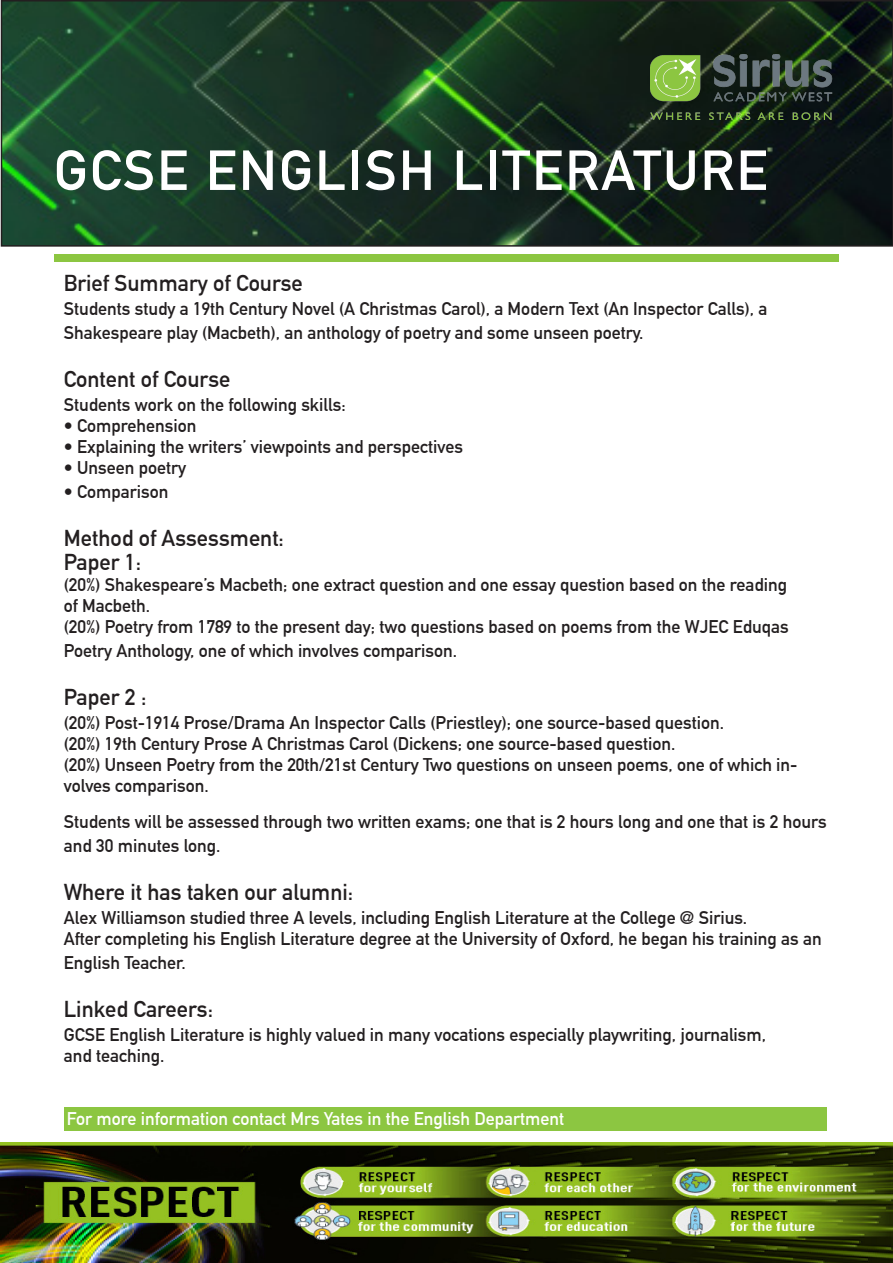
<style>
.page{position:relative;width:893px;height:1263px;background:#fff}
.page>*{position:absolute;margin:0;border:0;box-sizing:border-box;transform-origin:0 0}
.t1{font:700 55.5px "DIN Alternate";letter-spacing:.04em;color:#fff}
.t2{font:700 22.5px "DIN Alternate";color:#231f20}
.t3{font:700 18px/24px "DIN Alternate";color:#231f20}
.t4{font:700 18px "DIN Alternate";color:#fff}
</style>
<div class="page">
<img style="left:4px;top:3px;width:886px;height:241px">
<div style="left:1px;top:0;width:892px;height:247px;border:2px solid #231f20"></div>
<img style="left:651px;top:54px;width:187px;height:66px">
<div style="left:54px;top:255px;width:785px;height:7px;background:#8cc641"></div>
<div style="left:64px;top:1108px;width:763px;height:23px;background:#8cc641"></div>
<img style="left:0;top:1142px;width:893px;height:121px">
<p class="t1" style="left:54px;top:128px;width:715px">GCSE ENGLISH LITERATURE</p>
<p class="t2" style="left:64px;top:266px;width:241px">Brief Summary of Course</p>
<p class="t3" style="left:64px;top:296px;width:705px">Students study a 19th Century Novel (A Christmas Carol), a Modern Text (An Inspector Calls), a</p>
<p class="t3" style="left:64px;top:320px;width:581px">Shakespeare play (Macbeth), an anthology of poetry and some unseen poetry.</p>
<p class="t2" style="left:64px;top:362px;width:168px">Content of Course</p>
<p class="t3" style="left:64px;top:392px;width:284px">Students work on the following skills:</p>
<p class="t3" style="left:64px;top:413px;width:134px">• Comprehension</p>
<p class="t3" style="left:64px;top:434px;width:401px">• Explaining the writers’ viewpoints and perspectives</p>
<p class="t3" style="left:64px;top:455px;width:124px">• Unseen poetry</p>
<p class="t3" style="left:64px;top:479px;width:106px">• Comparison</p>
<p class="t2" style="left:64px;top:521px;width:222px">Method of Assessment:</p>
<p class="t2" style="left:64px;top:545px;width:79px">Paper 1:</p>
<p class="t3" style="left:64px;top:572px;width:725px">(20%) Shakespeare’s Macbeth; one extract question and one essay question based on the reading</p>
<p class="t3" style="left:64px;top:593px;width:88px">of Macbeth.</p>
<p class="t3" style="left:64px;top:614px;width:727px">(20%) Poetry from 1789 to the present day; two questions based on poems from the WJEC Eduqas<br>Poetry Anthology, one of which involves comparison.</p>
<p class="t2" style="left:64px;top:680px;width:84px">Paper 2 :</p>
<p class="t3" style="left:64px;top:710px;width:662px">(20%) Post-1914 Prose/Drama An Inspector Calls (Priestley); one source-based question.</p>
<p class="t3" style="left:64px;top:731px;width:613px">(20%) 19th Century Prose A Christmas Carol (Dickens; one source-based question.</p>
<p class="t3" style="left:64px;top:753px;width:735px;line-height:21px">(20%) Unseen Poetry from the 20th/21st Century Two questions on unseen poems, one of which in&shy;volves comparison.</p>
<p class="t3" style="left:64px;top:809px;width:764px">Students will be assessed through two written exams; one that is 2 hours long and one that is 2 hours and 30 minutes long.</p>
<p class="t2" style="left:64px;top:875px;width:291px">Where it has taken our alumni:</p>
<p class="t3" style="left:64px;top:905px;width:685px">Alex Williamson studied three A levels, including English Literature at the College @ Sirius.</p>
<p class="t3" style="left:64px;top:926px;width:760px">After completing his English Literature degree at the University of Oxford, he began his training as an<br>English Teacher.</p>
<p class="t2" style="left:64px;top:992px;width:151px">Linked Careers:</p>
<p class="t3" style="left:64px;top:1022px;width:704px">GCSE English Literature is highly valued in many vocations especially playwriting, journalism,</p>
<p class="t3" style="left:64px;top:1043px;width:102px">and teaching.</p>
<p class="t4" style="left:67px;top:1105px;width:499px">For more information contact Mrs Yates in the English Department</p>
</div>
